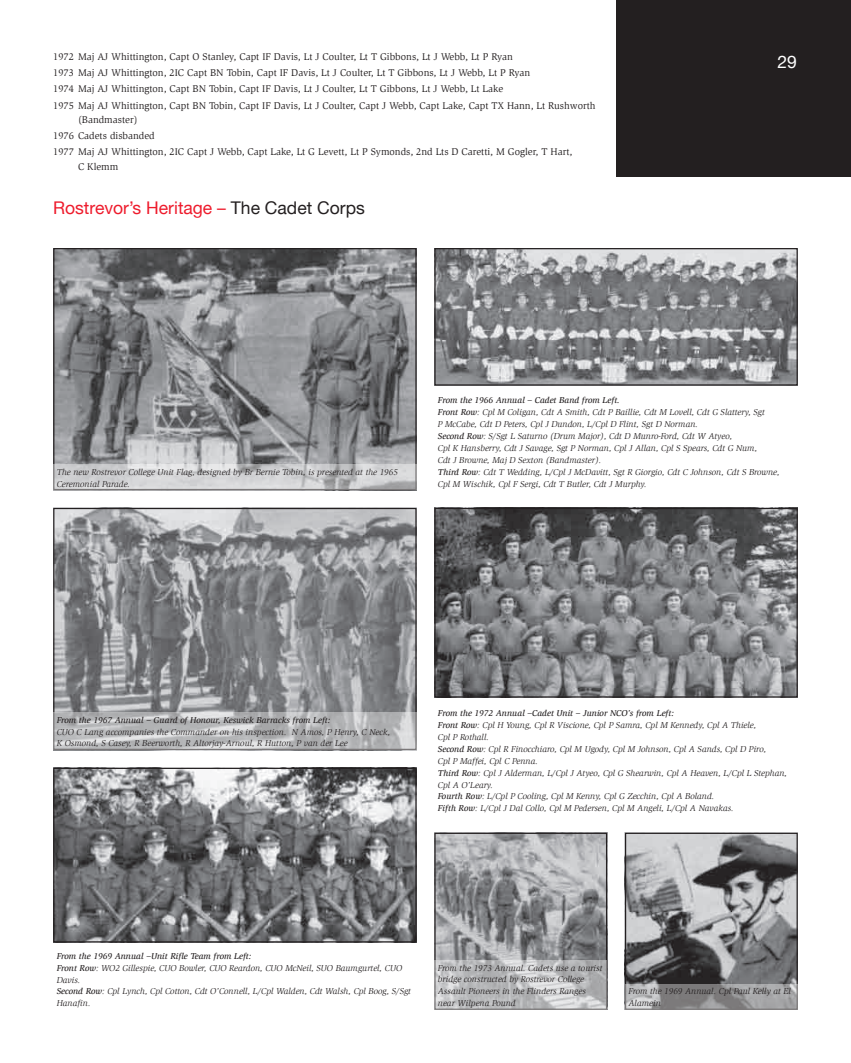
<style>
.page{position:relative;width:851px;height:1063px;background:#fff}
.page>*{position:absolute;margin:0;border:0;box-sizing:border-box;transform-origin:0 0}
.t1{font:17.5px "Helvetica Neue";color:#ee1b2c}
.t2{font:17.5px "Helvetica Neue";color:#fff}
.t3{font:10px/16.1px "Slimbach";color:#231f20}
.t4{font:italic 8.75px/11.9px "Slimbach";color:#231f20}
.t5{font:italic 500 8.75px "Slimbach";color:#231f20}
.s1{color:#231f20}
.s2{font-weight:500}
</style>
<div class="page">
<div style="left:616px;top:0;width:234px;height:177px;background:#231f20"></div>
<img style="left:55px;top:250px;width:359px;height:215px">
<img style="left:55px;top:510px;width:359px;height:203px">
<img style="left:436px;top:510px;width:359px;height:186px">
<div style="left:434px;top:508px;width:363px;height:190px;border:1px solid #231f20"></div>
<img style="left:55px;top:770px;width:359px;height:171px">
<div style="left:53px;top:768px;width:363px;height:175px;border:1px solid #231f20"></div>
<img style="left:627px;top:835px;width:168px;height:149px">
<div style="left:625px;top:833px;width:172px;height:177px;border:1px solid #231f20"></div>
<img style="left:436px;top:835px;width:169px;height:126px">
<div style="left:434px;top:833px;width:173px;height:177px;border:1px solid #231f20"></div>
<img style="left:436px;top:250px;width:359px;height:134px">
<div style="left:434px;top:248px;width:363px;height:138px;border:1px solid #231f20"></div>
<svg style="left:53px;top:465px;width:363px;height:25px;background:#cacbcc"></svg>
<svg style="left:53px;top:713px;width:363px;height:37px;background:#babbbc"></svg>
<svg style="left:625px;top:984px;width:172px;height:26px;background:#989899"></svg>
<svg style="left:434px;top:961px;width:173px;height:49px;background:#bdbebf"></svg>
<p class="t3" style="left:53px;top:49px;width:544px">1972 Maj AJ Whittington, Capt O Stanley, Capt IF Davis, Lt J Coulter, Lt T Gibbons, Lt J Webb, Lt P Ryan<br>1973 Maj AJ Whittington, 2IC Capt BN Tobin, Capt IF Davis, Lt J Coulter, Lt T Gibbons, Lt J Webb, Lt P Ryan<br>1974 Maj AJ Whittington, Capt BN Tobin, Capt IF Davis, Lt J Coulter, Lt T Gibbons, Lt J Webb, Lt Lake<br>1975 Maj AJ Whittington, Capt BN Tobin, Capt IF Davis, Lt J Coulter, Capt J Webb, Capt Lake, Capt TX Hann, Lt Rushworth</p>
<p class="t3" style="left:53px;top:112px;width:520px;text-indent:25px">(Bandmaster)<br>1976 Cadets disbanded<br>1977 Maj AJ Whittington, 2IC Capt J Webb, Capt Lake, Lt G Levett, Lt P Symonds, 2nd Lts D Caretti, M Gogler, T Hart,</p>
<p class="t3" style="left:78px;top:158px;width:42px">C Klemm</p>
<h1 class="t1" style="left:53px;top:197px;width:313px">Rostrevor’s Heritage – <span class="s1">The Cadet Corps</span></h1>
<h1 class="t2" style="left:777px;top:51px;width:21px">29</h1>
<p class="t4" style="left:57px;top:466px;width:342px">The new Rostrevor College Unit Flag, designed by Br Bernie Tobin, is presented at the 1965<br>Ceremonial Parade.</p>
<p class="t4" style="left:438px;top:395px;width:343px"><span class="s2">From the 1966 Annual – Cadet Band from Left.<br>Front Row</span>: Cpl M Coligan, Cdt A Smith, Cdt P Baillie, Cdt M Lovell, Cdt G Slattery, Sgt<br>P McCabe, Cdt D Peters, Cpl J Dundon, L/Cpl D Flint, Sgt D Norman.<br><span class="s2">Second Row</span>: S/Sgt L Saturno (Drum Major), Cdt D Munro-Ford, Cdt W Atyeo,<br>Cpl K Hansberry, Cdt J Savage, Sgt P Norman, Cpl J Allan, Cpl S Spears, Cdt G Num,<br>Cdt J Browne, Maj D Sexton (Bandmaster).<br><span class="s2">Third Row</span>: Cdt T Wedding, L/Cpl J McDavitt, Sgt R Giorgio, Cdt C Johnson, Cdt S Browne, Cpl M Wischik, Cpl F Sergi, Cdt T Butler, Cdt J Murphy.</p>
<p class="t5" style="left:57px;top:715px;width:275px">From the 1967 Annual – Guard of Honour, Keswick Barracks from Left:</p>
<p class="t4" style="left:57px;top:726px;width:335px">CUO C Lang accompanies the Commander on his inspection. N Amos, P Henry, C Neck,<br>K Osmond, S Casey, R Beerworth, R Altorjay-Arnoul, R Hutton, P van der Lee</p>
<p class="t4" style="left:438px;top:708px;width:351px"><span class="s2">From the 1972 Annual –Cadet Unit – Junior NCO’s from Left:<br>Front Row</span>: Cpl H Young, Cpl R Viscione, Cpl P Samra, Cpl M Kennedy, Cpl A Thiele,<br>Cpl P Rothall.<br><span class="s2">Second Row</span>: Cpl R Finocchiaro, Cpl M Ugody, Cpl M Johnson, Cpl A Sands, Cpl D Piro,<br>Cpl P Maffei, Cpl C Penna.<br><span class="s2">Third Row</span>: Cpl J Alderman, L/Cpl J Atyeo, Cpl G Shearwin, Cpl A Heaven, L/Cpl L Stephan, Cpl A O’Leary.<br><span class="s2">Fourth Row</span>: L/Cpl P Cooling, Cpl M Kenny, Cpl G Zecchin, Cpl A Boland.<br><span class="s2">Fifth Row</span>: L/Cpl J Dal Collo, Cpl M Pedersen, Cpl M Angeli, L/Cpl A Navakas.</p>
<p class="t4" style="left:57px;top:950px;width:356px"><span class="s2">From the 1969 Annual –Unit Rifle Team from Left:<br>Front Row</span>: WO2 Gillespie, CUO Bowler, CUO Reardon, CUO McNeil, SUO Baumgurtel, CUO Davis.<br><span class="s2">Second Row</span>: Cpl Lynch, Cpl Cotton, Cdt O’Connell, L/Cpl Walden, Cdt Walsh, Cpl Boog, S/Sgt Hanafin.</p>
<p class="t4" style="left:438px;top:962px;width:166px">From the 1973 Annual. Cadets use a tourist bridge constructed by Rostrevor College Assault Pioneers in the Flinders Ranges near Wilpena Pound</p>
<p class="t4" style="left:628px;top:986px;width:164px">From the 1969 Annual. Cpl Paul Kelly at El<br>Alamein</p>
</div>
